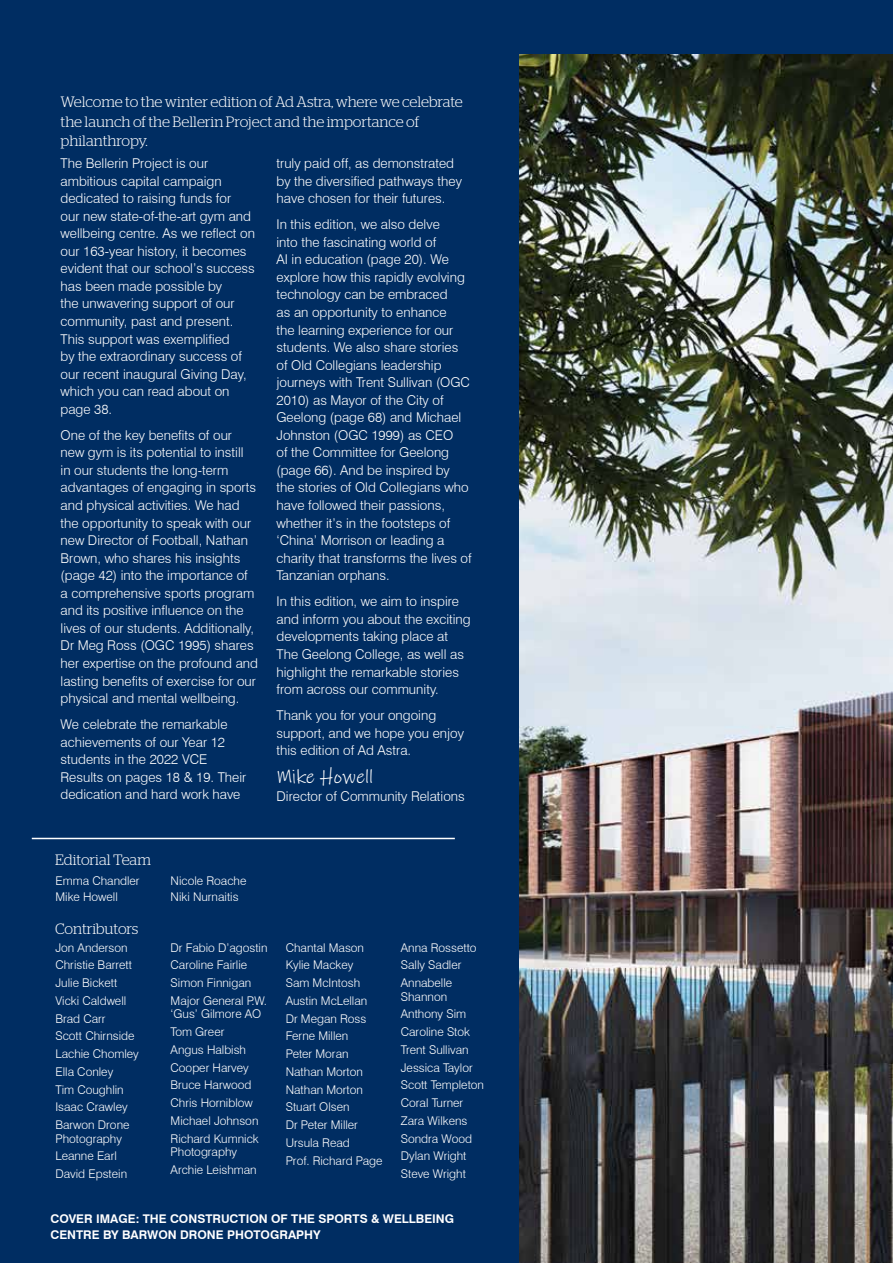
<style>
.page{position:relative;width:893px;height:1263px;background:#002d62}
.page>*{position:absolute;margin:0;border:0;box-sizing:border-box;transform-origin:0 0}
.t1{font:19.5px "Ink Free";color:#fff}
.t2{font:300 15px/19.5px "Stag";letter-spacing:-.005em;color:#fff}
.t3{font:300 13.5px/17.5px "Swiss 721 BT";color:#fff}
.t4{font:300 12px/17.7px "Swiss 721 BT";color:#fff}
.t5{font:700 12px/16.5px "Swiss 721 BT";color:#fff}
</style>
<div class="page">
<img style="left:519px;top:54px;width:374px;height:1209px">
<hr style="left:32px;top:838px;width:423px;height:1px;background:#fff">
<p class="t2" style="left:61px;top:92px;width:404px">Welcome to the winter edition of Ad Astra, where we celebrate the launch of the Bellerin Project and the importance of philanthropy.</p>
<p class="t3" style="left:61px;top:154px;width:196px">The Bellerin Project is our ambitious capital campaign dedicated to raising funds for<br>our new state-of-the-art gym and wellbeing centre. As we reflect on our 163-year history, it becomes evident that our school’s success has been made possible by<br>the unwavering support of our community, past and present.<br>This support was exemplified<br>by the extraordinary success of our recent inaugural Giving Day, which you can read about on page 38.</p>
<p class="t3" style="left:61px;top:426px;width:199px">One of the key benefits of our new gym is its potential to instill<br>in our students the long-term advantages of engaging in sports and physical activities. We had the opportunity to speak with our new Director of Football, Nathan<br>Brown, who shares his insights (page 42) into the importance of a comprehensive sports program and its positive influence on the lives of our students. Additionally,<br>Dr Meg Ross (OGC 1995) shares her expertise on the profound and lasting benefits of exercise for our physical and mental wellbeing.</p>
<p class="t3" style="left:61px;top:715px;width:187px">We celebrate the remarkable achievements of our Year 12 students in the 2022 VCE<br>Results on pages 18 &amp; 19. Their dedication and hard work have</p>
<p class="t3" style="left:277px;top:154px;width:187px">truly paid off, as demonstrated by the diversified pathways they have chosen for their futures.</p>
<p class="t3" style="left:277px;top:215px;width:197px">In this edition, we also delve<br>into the fascinating world of<br>AI in education (page 20). We explore how this rapidly evolving technology can be embraced<br>as an opportunity to enhance<br>the learning experience for our students. We also share stories of Old Collegians leadership journeys with Trent Sullivan (OGC<br>2010) as Mayor of the City of<br>Geelong (page 68) and Michael<br>Johnston (OGC 1999) as CEO<br>of the Committee for Geelong (page 66). And be inspired by<br>the stories of Old Collegians who have followed their passions, whether it’s in the footsteps of ‘China’ Morrison or leading a charity that transforms the lives of<br>Tanzanian orphans.</p>
<p class="t3" style="left:277px;top:593px;width:196px">In this edition, we aim to inspire and inform you about the exciting developments taking place at<br>The Geelong College, as well as highlight the remarkable stories from across our community.</p>
<p class="t3" style="left:277px;top:706px;width:189px">Thank you for your ongoing support, and we hope you enjoy this edition of Ad Astra.</p>
<h1 class="t1" style="left:277px;top:764px;width:98px">Mike Howell</h1>
<p class="t3" style="left:277px;top:787px;width:190px">Director of Community Relations</p>
<p class="t2" style="left:55px;top:850px;width:97px">Editorial Team</p>
<p class="t4" style="left:55px;top:872px;width:86px;line-height:16.5px">Emma Chandler<br>Mike Howell</p>
<p class="t4" style="left:171px;top:872px;width:77px;line-height:16.5px">Nicole Roache<br>Niki Nurnaitis</p>
<p class="t2" style="left:55px;top:919px;width:85px">Contributors</p>
<p class="t4" style="left:55px;top:938px;width:85px">Jon Anderson<br>Christie Barrett<br>Julie Bickett<br>Vicki Caldwell<br>Brad Carr<br>Scott Chirnside<br>Lachie Chomley<br>Ella Conley<br>Tim Coughlin<br>Isaac Crawley<br>Barwon Drone</p>
<p class="t4" style="left:55px;top:1129px;width:73px">Photography<br>Leanne Earl<br>David Epstein</p>
<p class="t4" style="left:171px;top:938px;width:98px">Dr Fabio D’agostin<br>Caroline Fairlie<br>Simon Finnigan<br>Major General P.W.</p>
<p class="t4" style="left:171px;top:1005px;width:92px">‘Gus’ Gilmore AO<br>Tom Greer<br>Angus Halbish<br>Cooper Harvey<br>Bruce Harwood<br>Chris Horniblow<br>Michael Johnson<br>Richard Kumnick</p>
<p class="t4" style="left:171px;top:1143px;width:88px">Photography<br>Archie Leishman</p>
<p class="t4" style="left:286px;top:938px;width:98px">Chantal Mason<br>Kylie Mackey<br>Sam McIntosh<br>Austin McLellan<br>Dr Megan Ross<br>Ferne Millen<br>Peter Moran<br>Nathan Morton<br>Nathan Morton<br>Stuart Olsen<br>Dr Peter Miller<br>Ursula Read<br>Prof. Richard Page</p>
<p class="t4" style="left:401px;top:938px;width:77px">Anna Rossetto<br>Sally Sadler<br>Annabelle</p>
<p class="t4" style="left:401px;top:987px;width:85px">Shannon<br>Anthony Sim<br>Caroline Stok<br>Trent Sullivan<br>Jessica Taylor<br>Scott Templeton<br>Coral Turner<br>Zara Wilkens<br>Sondra Wood<br>Dylan Wright<br>Steve Wright</p>
<p class="t5" style="left:51px;top:1210px;width:405px">COVER IMAGE: THE CONSTRUCTION OF THE SPORTS &amp; WELLBEING<br>CENTRE BY BARWON DRONE PHOTOGRAPHY</p>
</div>
